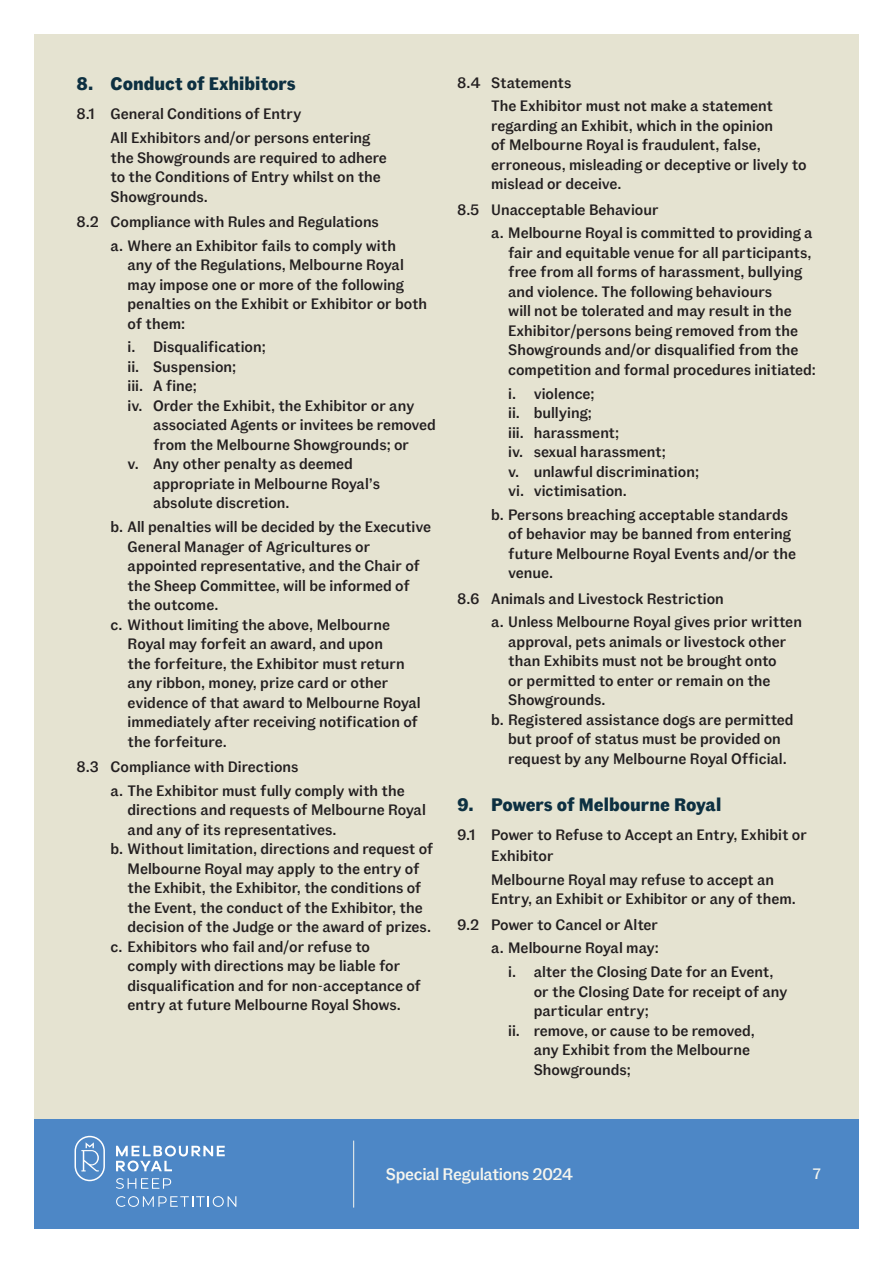
<style>
.page{position:relative;width:893px;height:1263px;background:#fff}
.page>*{position:absolute;margin:0;border:0;box-sizing:border-box;transform-origin:0 0}
.t1{font:700 18px "Fann Grotesque Pro";color:#0d3041}
.t2{font:500 16.65px "Fann Grotesque Pro";letter-spacing:-.02em;color:#f5f5ee}
.t3{font:500 15px/19.5px "Fann Grotesque Pro";color:#231f20}
.t4{font:500 15px "Fann Grotesque Pro";color:#f5f5ee}
</style>
<div class="page">
<div style="left:34px;top:1118px;width:825px;height:111px;background:#4d87c6"></div>
<svg style="left:75px;top:1136px;width:30px;height:45px"></svg>
<svg style="left:116px;top:1145px;width:109px;height:26px"></svg>
<svg style="left:116px;top:1178px;width:55px;height:11px"></svg>
<svg style="left:116px;top:1196px;width:120px;height:11px"></svg>
<div style="left:34px;top:34px;width:825px;height:1084px;background:#e5e3d1"></div>
<hr style="left:353px;top:1140px;width:1px;height:67px;background:#f5f5ee">
<p class="t1" style="left:77px;top:73px;width:221px">8. Conduct of Exhibitors</p>
<p class="t3" style="left:111px;top:103px;width:261px;line-height:23.7px;text-indent:-34px">8.1 General Conditions of Entry<br>All Exhibitors and/or persons entering</p>
<p class="t3" style="left:111px;top:148px;width:278px">the Showgrounds are required to adhere to the Conditions of Entry whilst on the<br>Showgrounds.</p>
<p class="t3" style="left:111px;top:210px;width:287px;line-height:23.7px;text-indent:-34px">8.2 Compliance with Rules and Regulations<br>a. Where an Exhibitor fails to comply with</p>
<p class="t3" style="left:128px;top:256px;width:301px">any of the Regulations, Melbourne Royal may impose one or more of the following penalties on the Exhibit or Exhibitor or both of them:</p>
<p class="t3" style="left:128px;top:338px;width:140px">i. Disqualification;</p>
<p class="t3" style="left:128px;top:357px;width:110px">ii. Suspension;</p>
<p class="t3" style="left:128px;top:377px;width:71px">iii. A fine;</p>
<p class="t3" style="left:128px;top:396px;width:288px">iv. Order the Exhibit, the Exhibitor or any</p>
<p class="t3" style="left:153px;top:416px;width:284px">associated Agents or invitees be removed</p>
<p class="t3" style="left:153px;top:435px;width:258px">from the Melbourne Showgrounds; or</p>
<p class="t3" style="left:128px;top:455px;width:227px">v. Any other penalty as deemed</p>
<p class="t3" style="left:153px;top:474px;width:228px">appropriate in Melbourne Royal’s</p>
<p class="t3" style="left:153px;top:494px;width:138px">absolute discretion.</p>
<p class="t3" style="left:111px;top:518px;width:322px">b. All penalties will be decided by the Executive</p>
<p class="t3" style="left:128px;top:537px;width:244px">General Manager of Agricultures or</p>
<p class="t3" style="left:128px;top:557px;width:294px">appointed representative, and the Chair of</p>
<p class="t3" style="left:128px;top:576px;width:284px">the Sheep Committee, will be informed of</p>
<p class="t3" style="left:128px;top:596px;width:92px">the outcome.</p>
<p class="t3" style="left:111px;top:615px;width:281px">c. Without limiting the above, Melbourne</p>
<p class="t3" style="left:128px;top:635px;width:257px">Royal may forfeit an award, and upon</p>
<p class="t3" style="left:128px;top:654px;width:279px">the forfeiture, the Exhibitor must return</p>
<p class="t3" style="left:128px;top:674px;width:262px">any ribbon, money, prize card or other</p>
<p class="t3" style="left:128px;top:693px;width:295px">evidence of that award to Melbourne Royal</p>
<p class="t3" style="left:128px;top:713px;width:292px">immediately after receiving notification of</p>
<p class="t3" style="left:128px;top:732px;width:101px">the forfeiture.</p>
<p class="t3" style="left:111px;top:755px;width:296px;line-height:23.7px;text-indent:-34px">8.3 Compliance with Directions<br>a. The Exhibitor must fully comply with the</p>
<p class="t3" style="left:128px;top:801px;width:300px">directions and requests of Melbourne Royal</p>
<p class="t3" style="left:128px;top:820px;width:211px">and any of its representatives.</p>
<p class="t3" style="left:111px;top:840px;width:324px">b. Without limitation, directions and request of</p>
<p class="t3" style="left:128px;top:859px;width:293px">Melbourne Royal may apply to the entry of</p>
<p class="t3" style="left:128px;top:879px;width:295px">the Exhibit, the Exhibitor, the conditions of</p>
<p class="t3" style="left:128px;top:898px;width:297px">the Event, the conduct of the Exhibitor, the</p>
<p class="t3" style="left:128px;top:918px;width:305px">decision of the Judge or the award of prizes.</p>
<p class="t3" style="left:111px;top:937px;width:261px">c. Exhibitors who fail and/or refuse to</p>
<p class="t3" style="left:128px;top:957px;width:274px">comply with directions may be liable for</p>
<p class="t3" style="left:128px;top:976px;width:295px">disqualification and for non-acceptance of</p>
<p class="t3" style="left:128px;top:996px;width:275px">entry at future Melbourne Royal Shows.</p>
<p class="t3" style="left:491px;top:71px;width:283px;line-height:23.7px;text-indent:-34px">8.4 Statements<br>The Exhibitor must not make a statement</p>
<p class="t3" style="left:491px;top:116px;width:317px">regarding an Exhibit, which in the opinion<br>of Melbourne Royal is fraudulent, false, erroneous, misleading or deceptive or lively to mislead or deceive.</p>
<p class="t3" style="left:491px;top:198px;width:323px;line-height:23.7px;text-indent:-34px">8.5 Unacceptable Behaviour<br>a. Melbourne Royal is committed to providing a</p>
<p class="t3" style="left:508px;top:243px;width:309px">fair and equitable venue for all participants, free from all forms of harassment, bullying and violence. The following behaviours<br>will not be tolerated and may result in the Exhibitor/persons being removed from the Showgrounds and/or disqualified from the competition and formal procedures initiated:</p>
<p class="t3" style="left:508px;top:384px;width:192px">i. violence;<br>ii. bullying;<br>iii. harassment;<br>iv. sexual harassment;<br>v. unlawful discrimination; vi. victimisation.</p>
<p class="t3" style="left:508px;top:505px;width:289px;text-indent:-17px">b. Persons breaching acceptable standards of behavior may be banned from entering future Melbourne Royal Events and/or the venue.</p>
<p class="t3" style="left:491px;top:587px;width:312px;line-height:23.7px;text-indent:-34px">8.6 Animals and Livestock Restriction<br>a. Unless Melbourne Royal gives prior written</p>
<p class="t3" style="left:508px;top:632px;width:280px">approval, pets animals or livestock other</p>
<p class="t3" style="left:508px;top:652px;width:270px">than Exhibits must not be brought onto</p>
<p class="t3" style="left:508px;top:671px;width:264px">or permitted to enter or remain on the</p>
<p class="t3" style="left:508px;top:691px;width:99px">Showgrounds.</p>
<p class="t3" style="left:491px;top:710px;width:304px">b. Registered assistance dogs are permitted</p>
<p class="t3" style="left:508px;top:730px;width:274px">but proof of status must be provided on</p>
<p class="t3" style="left:508px;top:749px;width:280px">request by any Melbourne Royal Official.</p>
<p class="t1" style="left:457px;top:793px;width:266px">9. Powers of Melbourne Royal</p>
<p class="t3" style="left:491px;top:825px;width:317px;line-height:21px;text-indent:-34px">9.1 Power to Refuse to Accept an Entry, Exhibit or<br>Exhibitor</p>
<p class="t3" style="left:491px;top:870px;width:306px">Melbourne Royal may refuse to accept an<br>Entry, an Exhibit or Exhibitor or any of them.</p>
<p class="t3" style="left:457px;top:915px;width:203px">9.2 Power to Cancel or Alter</p>
<p class="t3" style="left:491px;top:939px;width:169px">a. Melbourne Royal may:</p>
<p class="t3" style="left:508px;top:962px;width:267px">i. alter the Closing Date for an Event,</p>
<p class="t3" style="left:534px;top:982px;width:256px">or the Closing Date for receipt of any</p>
<p class="t3" style="left:534px;top:1001px;width:117px">particular entry;</p>
<p class="t3" style="left:508px;top:1021px;width:248px">ii. remove, or cause to be removed,</p>
<p class="t3" style="left:534px;top:1040px;width:218px">any Exhibit from the Melbourne</p>
<p class="t3" style="left:534px;top:1060px;width:99px">Showgrounds;</p>
<p class="t2" style="left:386px;top:1164px;width:189px">Special Regulations 2024</p>
<p class="t4" style="left:812px;top:1165px;width:10px">7</p>
</div>
